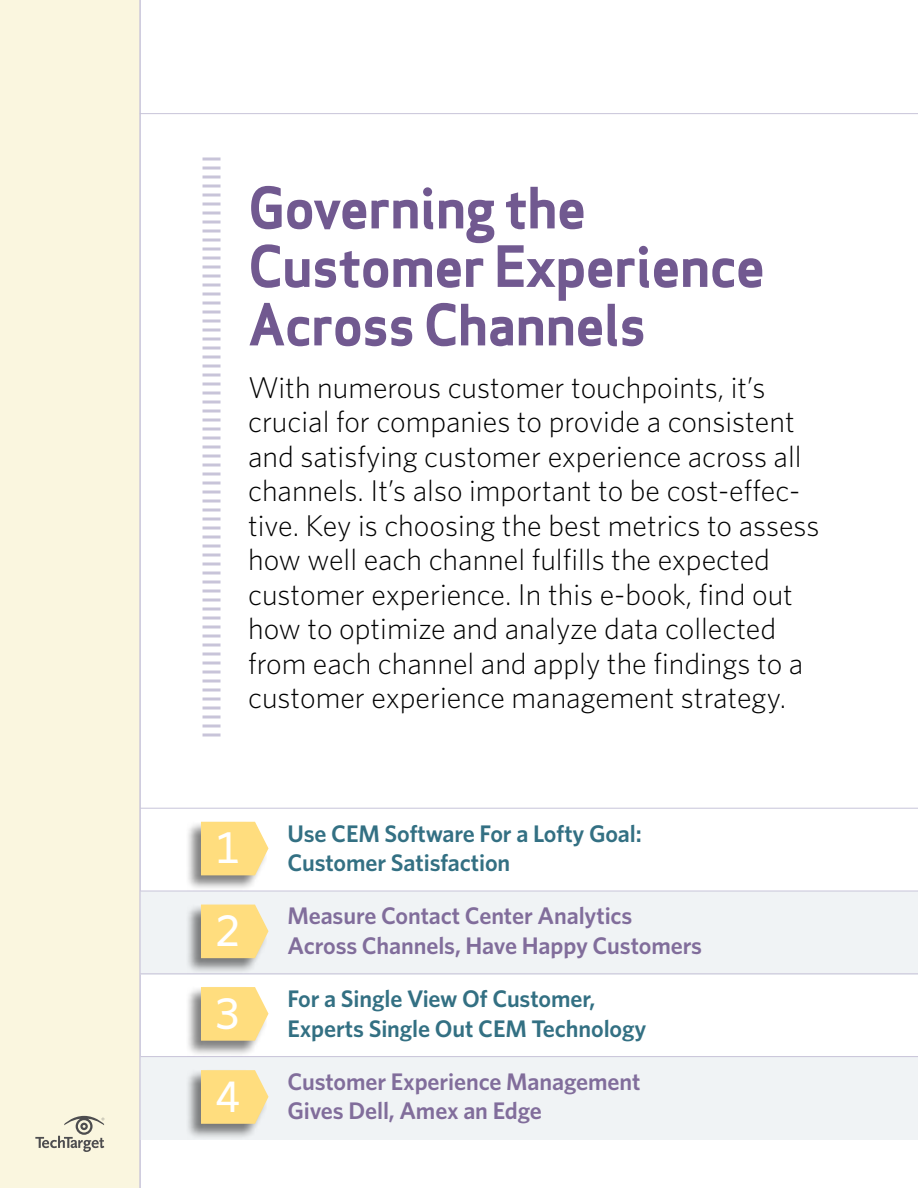
<style>
.page{position:relative;width:918px;height:1188px;background:#fff}
.page>*{position:absolute;margin:0;border:0;box-sizing:border-box;transform-origin:0 0}
.t1{font:700 55.5px/58.5px "Apex Sans";letter-spacing:-.02em;color:#715990}
.t2{font:500 45px/82.8px "Whitney Numeric";color:#fff;text-align:justify}
.t3{font:300 30px/34.5px "Whitney";color:#000}
.t4{font:600 24px/29.4px "Whitney";letter-spacing:-.005em;color:#816d9b}
.t5{font:600 24px/29.4px "Whitney";letter-spacing:-.005em;color:#337083}
</style>
<div class="page">
<div style="left:0;top:0;width:140px;height:1188px;background:#faf6df"></div>
<svg style="left:35px;top:1116px;width:69px;height:36px"></svg>
<div style="left:140px;top:891px;width:778px;height:83px;background:#f0f3f5"></div>
<div style="left:140px;top:1057px;width:778px;height:83px;background:#f0f3f5"></div>
<hr style="left:140px;top:113px;width:778px;height:1px;background:#c8c4d9">
<hr style="left:203px;top:158px;width:18px;height:3px;background:#c8c4d9">
<hr style="left:203px;top:167px;width:18px;height:3px;background:#c8c4d9">
<hr style="left:203px;top:176px;width:18px;height:3px;background:#c8c4d9">
<hr style="left:203px;top:185px;width:18px;height:3px;background:#c8c4d9">
<hr style="left:203px;top:194px;width:18px;height:3px;background:#c8c4d9">
<hr style="left:203px;top:203px;width:18px;height:3px;background:#c8c4d9">
<hr style="left:203px;top:212px;width:18px;height:3px;background:#c8c4d9">
<hr style="left:203px;top:221px;width:18px;height:3px;background:#c8c4d9">
<hr style="left:203px;top:230px;width:18px;height:3px;background:#c8c4d9">
<hr style="left:203px;top:239px;width:18px;height:3px;background:#c8c4d9">
<hr style="left:203px;top:248px;width:18px;height:3px;background:#c8c4d9">
<hr style="left:203px;top:257px;width:18px;height:3px;background:#c8c4d9">
<hr style="left:203px;top:266px;width:18px;height:3px;background:#c8c4d9">
<hr style="left:203px;top:275px;width:18px;height:3px;background:#c8c4d9">
<hr style="left:203px;top:284px;width:18px;height:3px;background:#c8c4d9">
<hr style="left:203px;top:293px;width:18px;height:3px;background:#c8c4d9">
<hr style="left:203px;top:302px;width:18px;height:3px;background:#c8c4d9">
<hr style="left:203px;top:311px;width:18px;height:3px;background:#c8c4d9">
<hr style="left:203px;top:320px;width:18px;height:3px;background:#c8c4d9">
<hr style="left:140px;top:0;width:1px;height:1188px;background:#c8c4d9">
<hr style="left:203px;top:329px;width:18px;height:3px;background:#c8c4d9">
<hr style="left:203px;top:338px;width:18px;height:3px;background:#c8c4d9">
<hr style="left:203px;top:347px;width:18px;height:3px;background:#c8c4d9">
<hr style="left:203px;top:356px;width:18px;height:3px;background:#c8c4d9">
<hr style="left:203px;top:365px;width:18px;height:3px;background:#c8c4d9">
<hr style="left:203px;top:374px;width:18px;height:3px;background:#c8c4d9">
<hr style="left:203px;top:383px;width:18px;height:3px;background:#c8c4d9">
<hr style="left:203px;top:392px;width:18px;height:3px;background:#c8c4d9">
<hr style="left:203px;top:401px;width:18px;height:3px;background:#c8c4d9">
<hr style="left:203px;top:410px;width:18px;height:3px;background:#c8c4d9">
<hr style="left:203px;top:419px;width:18px;height:3px;background:#c8c4d9">
<hr style="left:203px;top:428px;width:18px;height:3px;background:#c8c4d9">
<hr style="left:203px;top:437px;width:18px;height:3px;background:#c8c4d9">
<hr style="left:203px;top:446px;width:18px;height:3px;background:#c8c4d9">
<hr style="left:203px;top:455px;width:18px;height:3px;background:#c8c4d9">
<hr style="left:203px;top:464px;width:18px;height:3px;background:#c8c4d9">
<hr style="left:203px;top:473px;width:18px;height:3px;background:#c8c4d9">
<hr style="left:203px;top:482px;width:18px;height:3px;background:#c8c4d9">
<hr style="left:203px;top:491px;width:18px;height:3px;background:#c8c4d9">
<hr style="left:203px;top:500px;width:18px;height:3px;background:#c8c4d9">
<hr style="left:203px;top:509px;width:18px;height:3px;background:#c8c4d9">
<hr style="left:203px;top:518px;width:18px;height:3px;background:#c8c4d9">
<hr style="left:203px;top:527px;width:18px;height:3px;background:#c8c4d9">
<hr style="left:203px;top:536px;width:18px;height:3px;background:#c8c4d9">
<hr style="left:203px;top:545px;width:18px;height:3px;background:#c8c4d9">
<hr style="left:203px;top:554px;width:18px;height:3px;background:#c8c4d9">
<hr style="left:203px;top:563px;width:18px;height:3px;background:#c8c4d9">
<hr style="left:203px;top:572px;width:18px;height:3px;background:#c8c4d9">
<hr style="left:203px;top:581px;width:18px;height:3px;background:#c8c4d9">
<hr style="left:203px;top:590px;width:18px;height:3px;background:#c8c4d9">
<hr style="left:203px;top:599px;width:18px;height:3px;background:#c8c4d9">
<hr style="left:203px;top:608px;width:18px;height:3px;background:#c8c4d9">
<hr style="left:203px;top:617px;width:18px;height:3px;background:#c8c4d9">
<hr style="left:203px;top:626px;width:18px;height:3px;background:#c8c4d9">
<hr style="left:203px;top:635px;width:18px;height:3px;background:#c8c4d9">
<hr style="left:203px;top:644px;width:18px;height:3px;background:#c8c4d9">
<hr style="left:203px;top:653px;width:18px;height:3px;background:#c8c4d9">
<hr style="left:203px;top:662px;width:18px;height:3px;background:#c8c4d9">
<hr style="left:203px;top:671px;width:18px;height:3px;background:#c8c4d9">
<hr style="left:203px;top:680px;width:18px;height:3px;background:#c8c4d9">
<hr style="left:203px;top:689px;width:18px;height:3px;background:#c8c4d9">
<hr style="left:203px;top:698px;width:18px;height:3px;background:#c8c4d9">
<svg style="left:203px;top:706px;width:18px;height:4px"></svg>
<svg style="left:203px;top:716px;width:18px;height:2px"></svg>
<svg style="left:203px;top:724px;width:18px;height:4px"></svg>
<svg style="left:203px;top:734px;width:18px;height:2px"></svg>
<hr style="left:140px;top:808px;width:778px;height:1px;background:#c8c4d9">
<hr style="left:140px;top:891px;width:778px;height:1px;background:#c8c4d9">
<hr style="left:140px;top:973px;width:778px;height:1px;background:#c8c4d9">
<hr style="left:140px;top:1056px;width:778px;height:1px;background:#c8c4d9">
<div style="left:186px;top:821px;width:84px;height:70px;background:#000;opacity:.5"></div>
<svg style="left:201px;top:821px;width:67px;height:54px;background:#fee08b"></svg>
<div style="left:186px;top:904px;width:84px;height:70px;background:#000;opacity:.5"></div>
<svg style="left:201px;top:904px;width:67px;height:54px;background:#fdde89"></svg>
<div style="left:186px;top:986px;width:84px;height:71px;background:#000;opacity:.5"></div>
<svg style="left:201px;top:987px;width:67px;height:54px;background:#fedf89"></svg>
<div style="left:186px;top:1069px;width:84px;height:71px;background:#000;opacity:.5"></div>
<svg style="left:201px;top:1070px;width:67px;height:54px;background:#fcde89"></svg>
<h1 class="t1" style="left:248px;top:178px;width:518px">Governing the<br>Customer Experience<br>Across Channels</h1>
<p class="t3" style="left:248px;top:370px;width:573px">With numerous customer touchpoints, it’s crucial for companies to provide a consistent and satisfying customer experience across all channels. It’s also important to be cost-effec&shy;tive. Key is choosing the best metrics to assess how well each channel fulfills the expected customer experience. In this e-book, find out how to optimize and analyze data collected from each channel and apply the findings to a customer experience management strategy.</p>
<h2 class="t2" style="left:216px;top:806px;width:26px">1<br>2<br>3<br>4</h2>
<p class="t5" style="left:287px;top:818px;width:356px">Use CEM Software For a Lofty Goal:<br>Customer Satisfaction</p>
<p class="t4" style="left:287px;top:901px;width:416px">Measure Contact Center Analytics<br>Across Channels, Have Happy Customers</p>
<p class="t5" style="left:287px;top:984px;width:361px">For a Single View Of Customer,<br>Experts Single Out CEM Technology</p>
<p class="t4" style="left:287px;top:1067px;width:355px">Customer Experience Management<br>Gives Dell, Amex an Edge</p>
</div>
